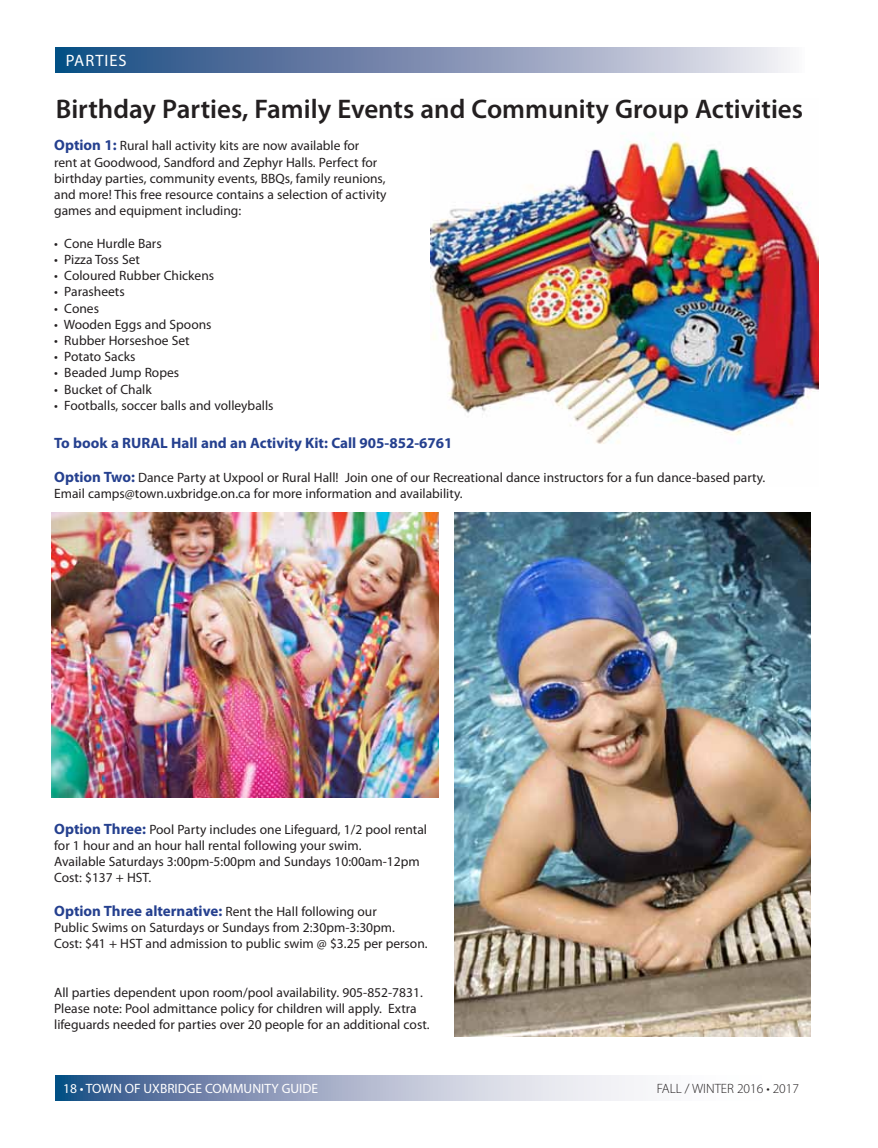
<style>
.page{position:relative;width:878px;height:1148px;background:#fff}
.page>*{position:absolute;margin:0;border:0;box-sizing:border-box;transform-origin:0 0}
.t1{font:600 27px "Myriad Pro";color:#231f20}
.t2{font:16.5px "Myriad Pro";color:#fff}
.t3{font:700 15px "Myriad Pro";color:#25408f}
.t4{font:13.5px/16.2px "Myriad Pro";color:#231f20}
.t5{font:13.5px "Myriad Pro";color:#fff}
.t6{font:300 13.5px "Myriad Pro";color:#231f20}
.s1{font-weight:700;font-size:15px;color:#25408f}
.s2{font-weight:400;font-size:13.5px;color:#231f20}
</style>
<div class="page">
<svg style="left:56px;top:1075px;width:578px;height:25px;background:#9fadc6"></svg>
<svg style="left:56px;top:47px;width:734px;height:25px;background:#7f93b5"></svg>
<img style="left:430px;top:134px;width:388px;height:310px">
<img style="left:52px;top:512px;width:387px;height:285px">
<img style="left:454px;top:512px;width:356px;height:524px">
<p class="t2" style="left:66px;top:50px;width:62px">Parties</p>
<p class="t1" style="left:56px;top:94px;width:748px">Birthday Parties, Family Events and Community Group Activities</p>
<p class="t4" style="left:54px;top:138px;width:334px"><span class="s1">Option 1:</span> Rural hall activity kits are now available for<br>rent at Goodwood, Sandford and Zephyr Halls. Perfect for birthday parties, community events, BBQs, family reunions, and more! This free resource contains a selection of activity games and equipment including:</p>
<p class="t4" style="left:54px;top:235px;width:109px">• Cone Hurdle Bars</p>
<p class="t4" style="left:54px;top:251px;width:87px">• Pizza Toss Set</p>
<p class="t4" style="left:54px;top:267px;width:161px">• Coloured Rubber Chickens</p>
<p class="t4" style="left:54px;top:283px;width:72px">• Parasheets</p>
<p class="t4" style="left:54px;top:300px;width:46px">• Cones</p>
<p class="t4" style="left:54px;top:316px;width:159px">• Wooden Eggs and Spoons</p>
<p class="t4" style="left:54px;top:332px;width:137px">• Rubber Horseshoe Set</p>
<p class="t4" style="left:54px;top:348px;width:83px">• Potato Sacks</p>
<p class="t4" style="left:54px;top:364px;width:126px">• Beaded Jump Ropes</p>
<p class="t4" style="left:54px;top:381px;width:99px">• Bucket of Chalk</p>
<p class="t4" style="left:54px;top:397px;width:221px">• Footballs, soccer balls and volleyballs</p>
<p class="t3" style="left:54px;top:433px;width:400px">To book a RURAL Hall and an Activity Kit: Call 905-852-6761</p>
<p class="t4" style="left:54px;top:469px;width:712px"><span class="s1">Option Two:</span> Dance Party at Uxpool or Rural Hall! Join one of our Recreational dance instructors for a fun dance-based party.<br>Email camps@town.uxbridge.on.ca for more information and availability.</p>
<p class="t4" style="left:54px;top:820px;width:374px"><span class="s1">Option Three:</span> Pool Party includes one Lifeguard, 1/2 pool rental for 1 hour and an hour hall rental following your swim.<br>Available Saturdays 3:00pm-5:00pm and Sundays 10:00am-12pm Cost: $137 + HST.</p>
<p class="t3" style="left:54px;top:900px;width:324px">Option Three alternative: <span class="s2">Rent the Hall following our</span></p>
<p class="t4" style="left:54px;top:919px;width:375px">Public Swims on Saturdays or Sundays from 2:30pm-3:30pm.<br>Cost: $41 + HST and admission to public swim @ $3.25 per person.</p>
<p class="t4" style="left:54px;top:983px;width:377px">All parties dependent upon room/pool availability. 905-852-7831.<br>Please note: Pool admittance policy for children will apply. Extra lifeguards needed for parties over 20 people for an additional cost.</p>
<p class="t5" style="left:63px;top:1080px;width:256px">18 • TOWN OF UXBRIDGE COMMUNITY GUIDE</p>
<p class="t6" style="left:656px;top:1080px;width:144px">FALL / WINTER 2016 • 2017</p>
</div>
